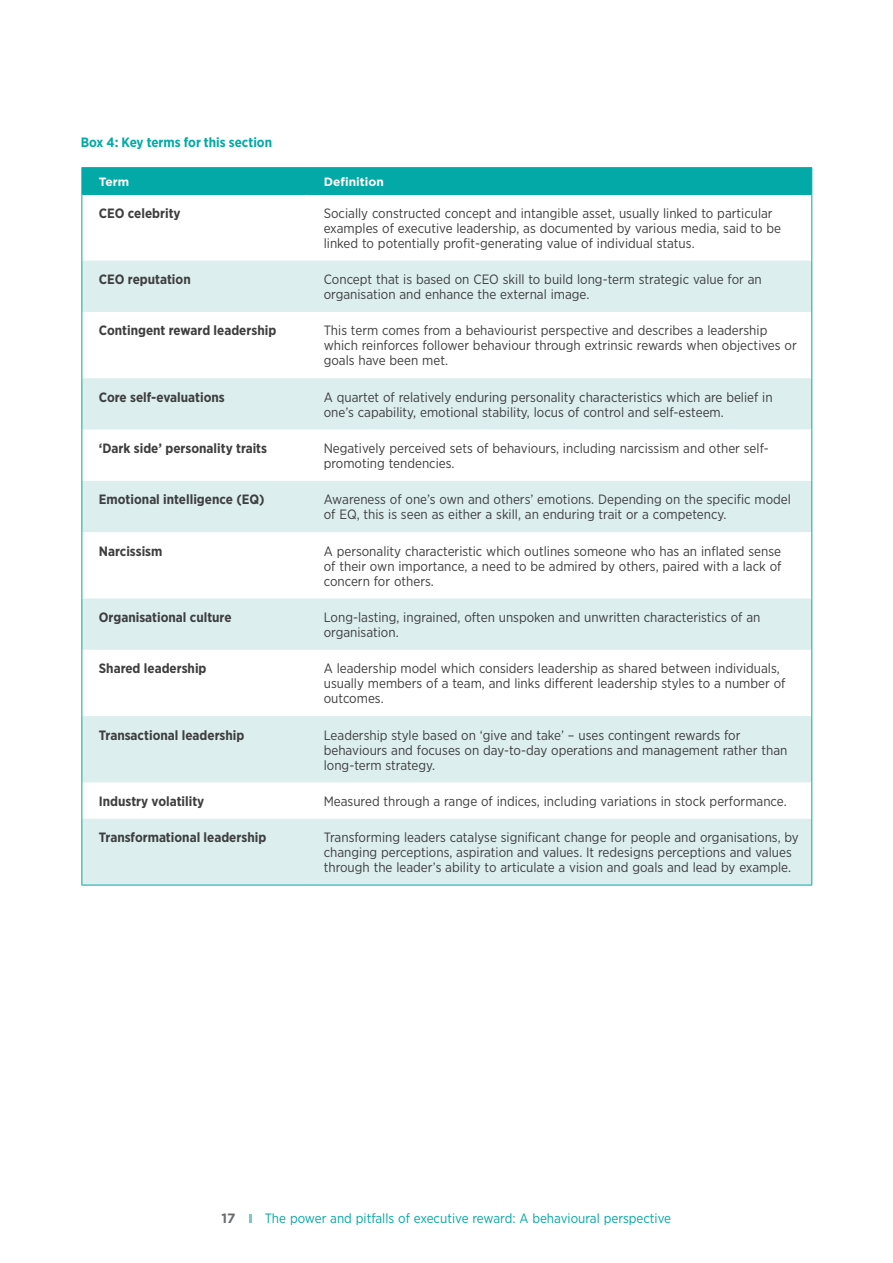
<style>
.page{position:relative;width:893px;height:1263px;background:#fff}
.page>*{position:absolute;margin:0;border:0;box-sizing:border-box;transform-origin:0 0}
.B_bullets{font:13.5px/15px "Gotham Narrow";color:#3e3e3f}
.B_bullets-2{font:700 13.5px "Gotham Narrow";color:#3e3e3f}
.t1{font:13.5px "Gotham Narrow";color:#03a9a6}
.figure_titles{font:700 13.5px "Gotham Narrow";color:#03a9a6}
.t2{font:700 13.5px "Gotham";color:#6c6d70}
.Table_text{font:700 12px "Gotham";color:#fff}
</style>
<div class="page">
<svg style="left:249px;top:1214px;width:2px;height:9px"></svg>
<svg style="left:82px;top:261px;width:729px;height:624px;fill:#dceeee"></svg>
<hr style="left:82px;top:193px;width:225px;height:2px;background:#03a9a6">
<hr style="left:307px;top:193px;width:504px;height:2px;background:#03a9a6">
<hr style="left:81px;top:167px;width:226px;height:1px;background:#03a9a6">
<hr style="left:307px;top:167px;width:505px;height:1px;background:#03a9a6">
<div style="left:81px;top:168px;width:731px;height:26px;background:#03a9a6"></div>
<hr style="left:81px;top:194px;width:1px;height:67px;background:#03a9a6">
<hr style="left:811px;top:194px;width:1px;height:67px;background:#03a9a6">
<hr style="left:81px;top:261px;width:1px;height:51px;background:#03a9a6">
<hr style="left:811px;top:261px;width:1px;height:51px;background:#03a9a6">
<hr style="left:81px;top:312px;width:1px;height:66px;background:#03a9a6">
<hr style="left:811px;top:312px;width:1px;height:66px;background:#03a9a6">
<hr style="left:81px;top:378px;width:1px;height:51px;background:#03a9a6">
<hr style="left:811px;top:378px;width:1px;height:51px;background:#03a9a6">
<hr style="left:81px;top:429px;width:1px;height:52px;background:#03a9a6">
<hr style="left:811px;top:429px;width:1px;height:52px;background:#03a9a6">
<hr style="left:81px;top:481px;width:1px;height:51px;background:#03a9a6">
<hr style="left:811px;top:481px;width:1px;height:51px;background:#03a9a6">
<hr style="left:81px;top:532px;width:1px;height:66px;background:#03a9a6">
<hr style="left:811px;top:532px;width:1px;height:66px;background:#03a9a6">
<hr style="left:81px;top:598px;width:1px;height:52px;background:#03a9a6">
<hr style="left:811px;top:598px;width:1px;height:52px;background:#03a9a6">
<hr style="left:81px;top:650px;width:1px;height:66px;background:#03a9a6">
<hr style="left:811px;top:650px;width:1px;height:66px;background:#03a9a6">
<hr style="left:81px;top:716px;width:1px;height:66px;background:#03a9a6">
<hr style="left:811px;top:716px;width:1px;height:66px;background:#03a9a6">
<hr style="left:81px;top:782px;width:1px;height:37px;background:#03a9a6">
<hr style="left:811px;top:782px;width:1px;height:37px;background:#03a9a6">
<hr style="left:81px;top:819px;width:1px;height:66px;background:#03a9a6">
<hr style="left:811px;top:819px;width:1px;height:66px;background:#03a9a6">
<hr style="left:81px;top:885px;width:226px;height:1px;background:#03a9a6">
<hr style="left:307px;top:885px;width:505px;height:1px;background:#03a9a6">
<p class="figure_titles" style="left:81px;top:133px;width:193px">Box 4: Key terms for this section</p>
<p class="Table_text" style="left:99px;top:174px;width:32px">Term</p>
<p class="Table_text" style="left:324px;top:174px;width:62px">Definition</p>
<p class="B_bullets-2" style="left:99px;top:204px;width:83px">CEO celebrity</p>
<p class="B_bullets" style="left:324px;top:205px;width:459px">Socially constructed concept and intangible asset, usually linked to particular examples of executive leadership, as documented by various media, said to be linked to potentially profit-generating value of individual status.</p>
<p class="B_bullets-2" style="left:99px;top:271px;width:93px">CEO reputation</p>
<p class="B_bullets" style="left:324px;top:272px;width:440px">Concept that is based on CEO skill to build long-term strategic value for an organisation and enhance the external image.</p>
<p class="B_bullets-2" style="left:99px;top:322px;width:179px">Contingent reward leadership</p>
<p class="B_bullets" style="left:324px;top:323px;width:474px">This term comes from a behaviourist perspective and describes a leadership which reinforces follower behaviour through extrinsic rewards when objectives or goals have been met.</p>
<p class="B_bullets-2" style="left:99px;top:388px;width:127px">Core self-evaluations</p>
<p class="B_bullets" style="left:324px;top:389px;width:450px">A quartet of relatively enduring personality characteristics which are belief in one’s capability, emotional stability, locus of control and self-esteem.</p>
<p class="B_bullets-2" style="left:99px;top:440px;width:170px">‘Dark side’ personality traits</p>
<p class="B_bullets" style="left:324px;top:441px;width:447px">Negatively perceived sets of behaviours, including narcissism and other self&shy;promoting tendencies.</p>
<p class="B_bullets-2" style="left:99px;top:491px;width:167px">Emotional intelligence (EQ)</p>
<p class="B_bullets" style="left:324px;top:492px;width:469px">Awareness of one’s own and others’ emotions. Depending on the specific model of EQ, this is seen as either a skill, an enduring trait or a competency.</p>
<p class="B_bullets-2" style="left:99px;top:542px;width:65px">Narcissism</p>
<p class="B_bullets" style="left:324px;top:543px;width:459px;text-align:justify">A personality characteristic which outlines someone who has an inflated sense of their own importance, a need to be admired by others, paired with a lack of concern for others.</p>
<p class="B_bullets-2" style="left:99px;top:609px;width:134px">Organisational culture</p>
<p class="B_bullets" style="left:324px;top:609px;width:438px">Long-lasting, ingrained, often unspoken and unwritten characteristics of an organisation.</p>
<p class="B_bullets-2" style="left:99px;top:660px;width:109px">Shared leadership</p>
<p class="B_bullets" style="left:324px;top:661px;width:463px">A leadership model which considers leadership as shared between individuals, usually members of a team, and links different leadership styles to a number of outcomes.</p>
<p class="B_bullets-2" style="left:99px;top:726px;width:147px">Transactional leadership</p>
<p class="B_bullets" style="left:324px;top:727px;width:465px">Leadership style based on ‘give and take’ – uses contingent rewards for behaviours and focuses on day-to-day operations and management rather than long-term strategy.</p>
<p class="B_bullets-2" style="left:99px;top:792px;width:107px">Industry volatility</p>
<p class="B_bullets" style="left:324px;top:793px;width:464px">Measured through a range of indices, including variations in stock performance.</p>
<p class="B_bullets-2" style="left:99px;top:829px;width:169px">Transformational leadership</p>
<p class="B_bullets" style="left:324px;top:830px;width:477px">Transforming leaders catalyse significant change for people and organisations, by changing perceptions, aspiration and values. It redesigns perceptions and values through the leader’s ability to articulate a vision and goals and lead by example.</p>
<p class="t2" style="left:221px;top:1209px;width:16px">17</p>
<p class="t1" style="left:265px;top:1209px;width:408px">The power and pitfalls of executive reward: A behavioural perspective</p>
</div>
